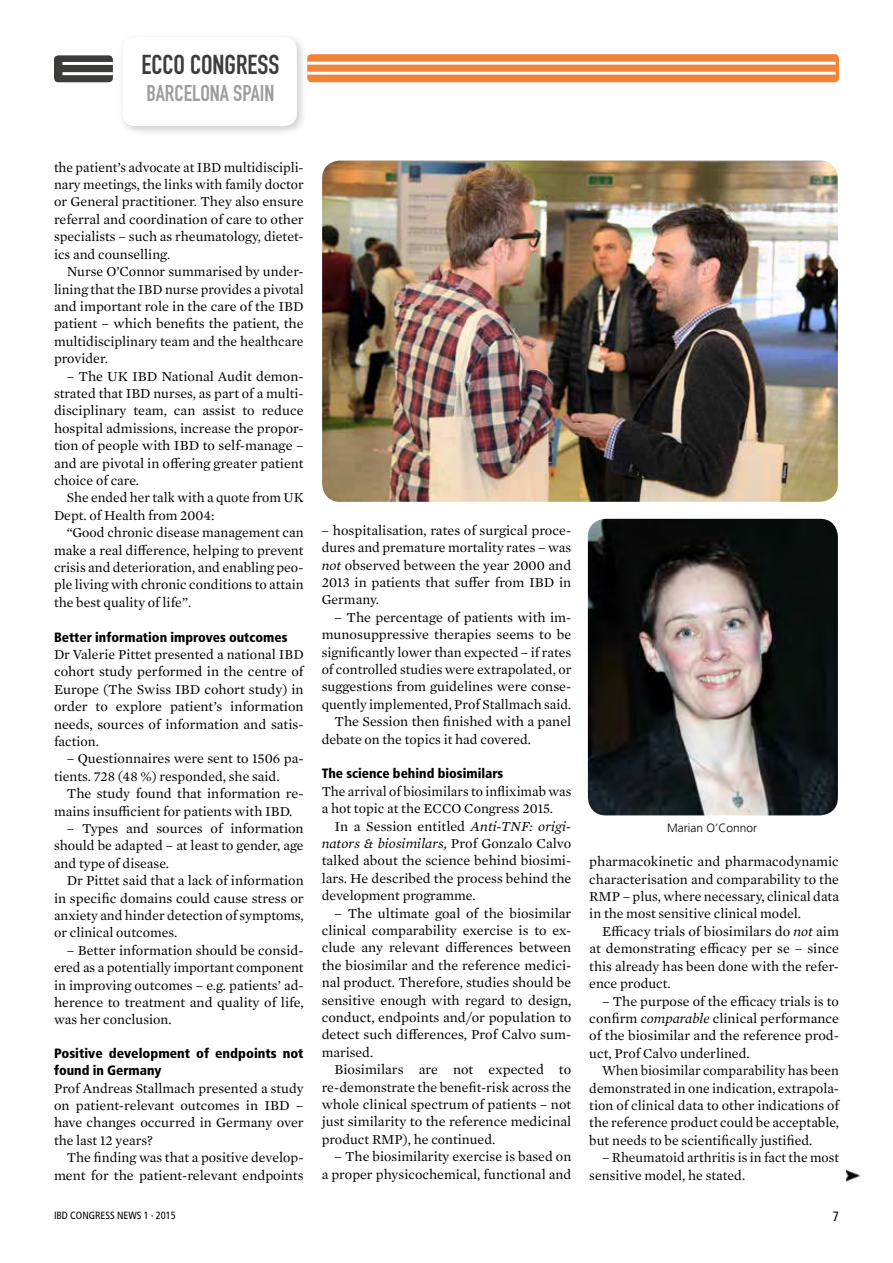
<style>
.page{position:relative;width:893px;height:1263px;background:#fff}
.page>*{position:absolute;margin:0;border:0;box-sizing:border-box;transform-origin:0 0}
.t1{font:27px "DIN Engschrift";color:#3c3c3b}
.t2{font:22.5px "DIN Engschrift";color:#9d9d9c}
.t3{font:13.95px/17.4px "Mercury Text G1";color:#000;text-align:justify}
.t4{font:900 condensed 13.5px/17.4px "Frutiger";color:#000}
.t5{font:condensed 13.5px "Frutiger";color:#000}
.t6{font:300 12px "Frutiger";color:#000}
.t7{font:condensed 10.5px "Frutiger";color:#000}
.s1{font-style:italic}
</style>
<div class="page">
<div style="left:54px;top:55px;width:59px;height:27px;background:#3c3c3b;border-radius:4px"></div>
<div style="left:117px;top:32px;width:191px;height:105px;background:#000;opacity:.2"></div>
<div style="left:123px;top:37px;width:174px;height:89px;background:#fff;border-radius:13px"></div>
<hr style="left:63px;top:62px;width:50px;height:3px;background:#fff">
<hr style="left:63px;top:72px;width:50px;height:3px;background:#fff">
<div style="left:307px;top:54px;width:532px;height:28px;background:#f18437;border-radius:4px"></div>
<hr style="left:307px;top:62px;width:529px;height:3px;background:#fff">
<hr style="left:307px;top:72px;width:529px;height:3px;background:#fff">
<img style="left:846px;top:1169px;width:14px;height:14px">
<img style="left:322px;top:161px;width:516px;height:341px">
<img style="left:588px;top:519px;width:250px;height:296px">
<h1 class="t1" style="left:142px;top:49px;width:139px">ECCO CONGRESS</h1>
<h2 class="t2" style="left:146px;top:80px;width:129px">BARCELONA SPAIN</h2>
<p class="t3" style="left:54px;top:158px;width:251px">the patient’s advocate at IBD multidiscipli&shy;nary meetings, the links with family doctor or General practitioner. They also ensure referral and coordination of care to other specialists – such as rheumatology, dietet&shy;ics and counselling.</p>
<p class="t3" style="left:54px;top:262px;width:251px;text-indent:13px">Nurse O’Connor summarised by under&shy;lining that the IBD nurse provides a pivotal and important role in the care of the IBD patient – which benefits the patient, the multidisciplinary team and the healthcare provider.</p>
<p class="t3" style="left:54px;top:366px;width:251px;text-indent:13px">– The UK IBD National Audit demon&shy;strated that IBD nurses, as part of a multi&shy;disciplinary team, can assist to reduce hospital admissions, increase the propor&shy;tion of people with IBD to self-manage – and are pivotal in offering greater patient choice of care.</p>
<p class="t3" style="left:54px;top:488px;width:251px;text-indent:13px">She ended her talk with a quote from UK<br>Dept. of Health from 2004:</p>
<p class="t3" style="left:54px;top:523px;width:251px;text-indent:13px">“Good chronic disease management can make a real difference, helping to prevent crisis and deterioration, and enabling peo&shy;ple living with chronic conditions to attain the best quality of life”.</p>
<p class="t4" style="left:54px;top:628px;width:235px">Better information improves outcomes</p>
<p class="t3" style="left:54px;top:645px;width:251px">Dr Valerie Pittet presented a national IBD cohort study performed in the centre of Europe (The Swiss IBD cohort study) in order to explore patient’s information needs, sources of information and satis&shy;faction.</p>
<p class="t3" style="left:54px;top:749px;width:251px;text-indent:13px">– Questionnaires were sent to 1506 pa&shy;tients. 728 (48 %) responded, she said.</p>
<p class="t3" style="left:54px;top:784px;width:251px;text-indent:13px">The study found that information re&shy;mains insufficient for patients with IBD.</p>
<p class="t3" style="left:54px;top:819px;width:251px;text-indent:13px">– Types and sources of information should be adapted – at least to gender, age and type of disease.</p>
<p class="t3" style="left:54px;top:871px;width:251px;text-indent:13px">Dr Pittet said that a lack of information in specific domains could cause stress or anxiety and hinder detection of symptoms, or clinical outcomes.</p>
<p class="t3" style="left:54px;top:941px;width:251px;text-indent:13px">– Better information should be consid&shy;ered as a potentially important component in improving outcomes – e.g. patients’ ad&shy;herence to treatment and quality of life, was her conclusion.</p>
<p class="t4" style="left:54px;top:1044px;width:251px">Positive development of endpoints not found in Germany</p>
<p class="t3" style="left:54px;top:1078px;width:251px">Prof Andreas Stallmach presented a study on patient-relevant outcomes in IBD – have changes occurred in Germany over the last 12 years?</p>
<p class="t3" style="left:54px;top:1148px;width:251px;text-align:right">The finding was that a positive develop&shy;ment for the patient-relevant endpoints</p>
<p class="t3" style="left:322px;top:521px;width:251px">– hospitalisation, rates of surgical proce&shy;dures and premature mortality rates – was <span class="s1">not</span> observed between the year 2000 and 2013 in patients that suffer from IBD in Germany.</p>
<p class="t3" style="left:334px;top:608px;width:238px">– The percentage of patients with im-</p>
<p class="t3" style="left:322px;top:625px;width:251px">munosuppressive therapies seems to be</p>
<p class="t3" style="left:322px;top:642px;width:251px">significantly lower than expected – if rates</p>
<p class="t3" style="left:322px;top:660px;width:251px">of controlled studies were extrapolated, or</p>
<p class="t3" style="left:322px;top:677px;width:251px">suggestions from guidelines were conse-</p>
<p class="t3" style="left:322px;top:695px;width:251px">quently implemented, Prof Stallmach said.</p>
<p class="t3" style="left:334px;top:712px;width:238px">The Session then finished with a panel</p>
<p class="t3" style="left:322px;top:729px;width:211px">debate on the topics it had covered.</p>
<p class="t4" style="left:322px;top:765px;width:183px">The science behind biosimilars</p>
<p class="t3" style="left:322px;top:782px;width:251px">The arrival of biosimilars to infliximab was a hot topic at the ECCO Congress 2015.</p>
<p class="t3" style="left:322px;top:816px;width:251px;text-indent:13px">In a Session entitled <span class="s1">Anti-TNF: origi&shy;nators &amp; biosimilars,</span> Prof Gonzalo Calvo talked about the science behind biosimi&shy;lars. He described the process behind the development programme.</p>
<p class="t3" style="left:322px;top:903px;width:251px;text-indent:13px">– The ultimate goal of the biosimilar clinical comparability exercise is to ex&shy;clude any relevant differences between the biosimilar and the reference medici&shy;nal product. Therefore, studies should be sensitive enough with regard to design, conduct, endpoints and/or population to detect such differences, Prof Calvo sum&shy;marised.</p>
<p class="t3" style="left:322px;top:1060px;width:251px;text-indent:13px">Biosimilars are not expected to re-demonstrate the benefit-risk across the whole clinical spectrum of patients – not just similarity to the reference medicinal product RMP), he continued.</p>
<p class="t3" style="left:322px;top:1147px;width:251px;text-align:right">– The biosimilarity exercise is based on<br>a proper physicochemical, functional and</p>
<p class="t6" style="left:667px;top:821px;width:92px">Marian O’Connor</p>
<p class="t3" style="left:589px;top:852px;width:251px">pharmacokinetic and pharmacodynamic characterisation and comparability to the RMP – plus, where necessary, clinical data in the most sensitive clinical model.</p>
<p class="t3" style="left:589px;top:922px;width:251px;text-indent:13px">Efficacy trials of biosimilars do <span class="s1">not</span> aim at demonstrating efficacy per se – since this already has been done with the refer&shy;ence product.</p>
<p class="t3" style="left:589px;top:991px;width:251px;text-indent:13px">– The purpose of the efficacy trials is to confirm <span class="s1">comparable</span> clinical performance of the biosimilar and the reference prod&shy;uct, Prof Calvo underlined.</p>
<p class="t3" style="left:589px;top:1061px;width:251px;text-indent:13px">When biosimilar comparability has been demonstrated in one indication, extrapola&shy;tion of clinical data to other indications of the reference product could be acceptable, but needs to be scientifically justified.</p>
<p class="t3" style="left:589px;top:1148px;width:251px;text-indent:13px">– Rheumatoid arthritis is in fact the most sensitive model, he stated.</p>
<p class="t7" style="left:54px;top:1209px;width:123px">IBD CONGRESS NEWS 1 · 2015</p>
<p class="t5" style="left:832px;top:1209px;width:8px">7</p>
</div>
